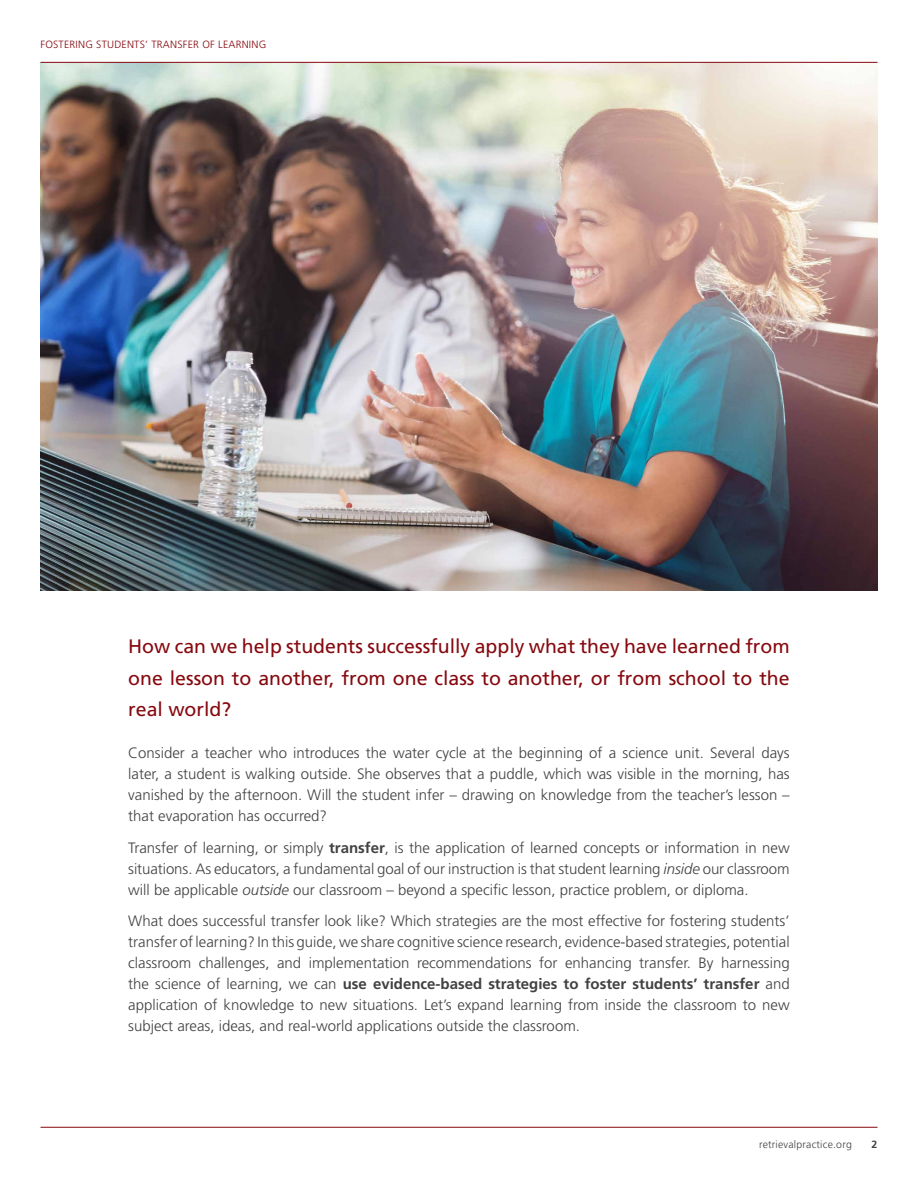
<style>
.page{position:relative;width:918px;height:1188px;background:#fff}
.page>*{position:absolute;margin:0;border:0;box-sizing:border-box;transform-origin:0 0}
.t1{font:19.5px/31.5px "Frutiger";color:#86090f;text-align:justify}
.t2{font:300 15px/21px "Frutiger";color:#414042;text-align:justify}
.t3{font:300 10.5px "Frutiger";letter-spacing:.02em;color:#86090f}
.t4{font:300 10.5px "Frutiger";letter-spacing:.02em;color:#414042}
.t5{font:700 10.5px "Frutiger";color:#414042}
.s1{font-weight:700}
.s2{font-style:italic}
</style>
<div class="page">
<hr style="left:40px;top:1127px;width:838px;height:1px;background:#86090f">
<img style="left:40px;top:63px;width:838px;height:527px">
<hr style="left:40px;top:62px;width:838px;height:1px;background:#86090f">
<p class="t3" style="left:40px;top:39px;width:227px">FOSTERING STUDENTS’ TRANSFER OF LEARNING</p>
<h1 class="t1" style="left:128px;top:631px;width:663px">How can we help students successfully apply what they have learned from one lesson to another, from one class to another, or from school to the real world?</h1>
<p class="t2" style="left:128px;top:743px;width:663px">Consider a teacher who introduces the water cycle at the beginning of a science unit. Several days later, a student is walking outside. She observes that a puddle, which was visible in the morning, has vanished by the afternoon. Will the student infer – drawing on knowledge from the teacher’s lesson – that evaporation has occurred?</p>
<p class="t2" style="left:128px;top:837px;width:663px">Transfer of learning, or simply <span class="s1">transfer</span>, is the application of learned concepts or information in new situations. As educators, a fundamental goal of our instruction is that student learning <span class="s2">inside</span> our classroom will be applicable <span class="s2">outside</span> our classroom – beyond a specific lesson, practice problem, or diploma.</p>
<p class="t2" style="left:128px;top:911px;width:663px">What does successful transfer look like? Which strategies are the most effective for fostering students’ transfer of learning? In this guide, we share cognitive science research, evidence-based strategies, potential classroom challenges, and implementation recommendations for enhancing transfer. By harnessing the science of learning, we can <span class="s1">use evidence-based strategies to foster students’ transfer</span> and application of knowledge to new situations. Let’s expand learning from inside the classroom to new subject areas, ideas, and real-world applications outside the classroom.</p>
<p class="t4" style="left:759px;top:1138px;width:94px">retrievalpractice.org</p>
<p class="t5" style="left:872px;top:1138px;width:7px">2</p>
</div>
